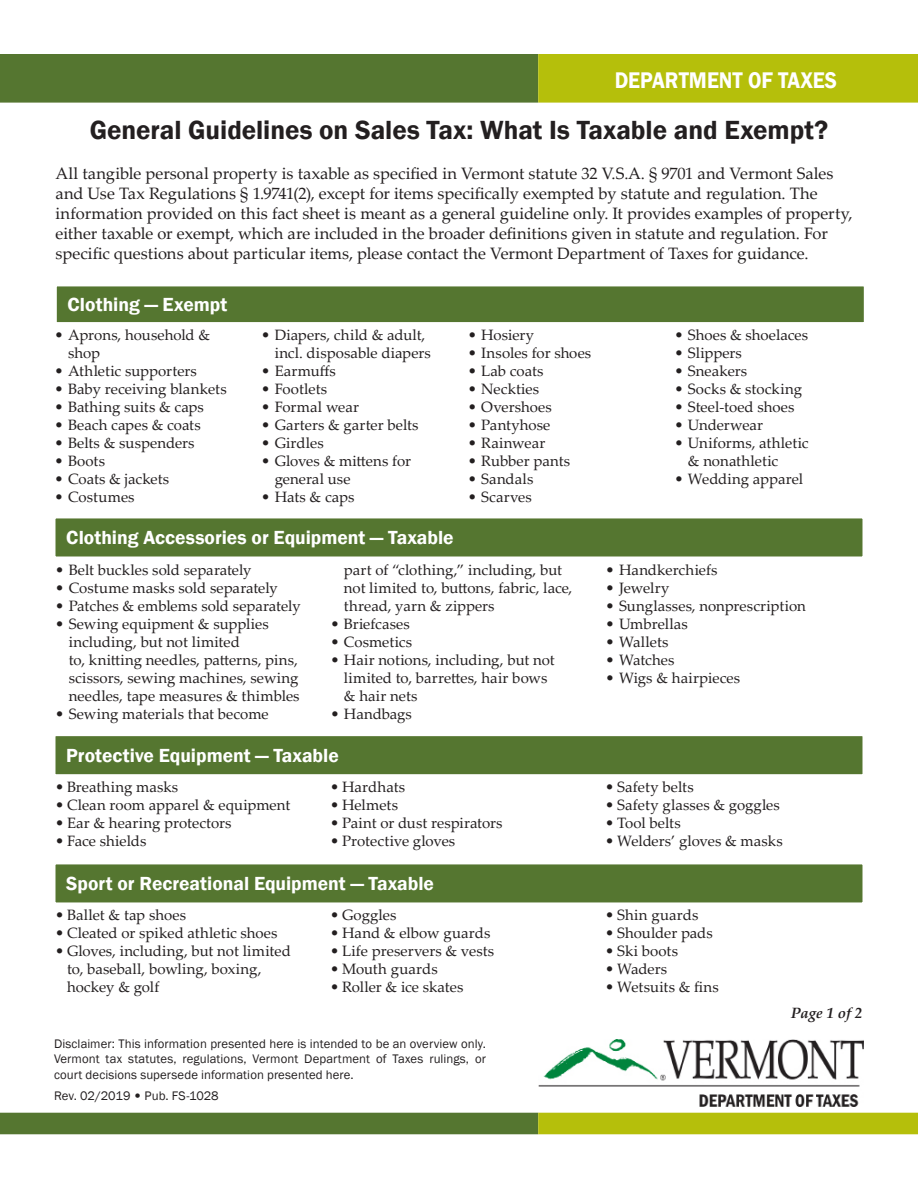
<style>
.page{position:relative;width:918px;height:1188px;background:#fff}
.page>*{position:absolute;margin:0;border:0;box-sizing:border-box;transform-origin:0 0}
.t1{font:600 27px "Franklin Gothic";letter-spacing:-.005em;color:#231f20}
.t2{font:600 23.25px "Franklin Gothic";color:#fff;scale:.9 1}
.t3{font:600 19.5px "Franklin Gothic";color:#fff}
.t4{font:16.5px/19.8px "Palatino Linotype";letter-spacing:-.005em;color:#231f20}
.t5{font:15px/18px "Palatino Linotype";color:#231f20}
.t6{font:italic 700 15px "Palatino Linotype";color:#231f20}
.t7{font:12.75px/15.3px "Franklin Gothic";letter-spacing:.005em;color:#231f20;text-align:justify}
.s1{font-family:"Palatino Linotype"}
</style>
<div class="page">
<div style="left:1px;top:55px;width:536px;height:47px;background:#557630"></div>
<div style="left:0;top:54px;width:538px;height:49px;border:2px solid #557630"></div>
<div style="left:539px;top:55px;width:378px;height:47px;background:#b5bf0b"></div>
<div style="left:538px;top:54px;width:380px;height:49px;border:2px solid #b5bf0b"></div>
<div style="left:1px;top:1113px;width:536px;height:21px;background:#557630"></div>
<div style="left:539px;top:1113px;width:378px;height:21px;background:#b5bf0b"></div>
<img style="left:538px;top:1040px;width:326px;height:66px">
<div style="left:56px;top:286px;width:809px;height:37px;background:#557630"></div>
<div style="left:55px;top:285px;width:810px;height:39px;border:2px solid #fff"></div>
<div style="left:55px;top:518px;width:808px;height:39px;background:#557630"></div>
<div style="left:54px;top:517px;width:810px;height:41px;border:2px solid #fff"></div>
<div style="left:55px;top:735px;width:808px;height:40px;background:#557630"></div>
<div style="left:54px;top:735px;width:810px;height:41px;border:2px solid #fff"></div>
<div style="left:55px;top:864px;width:808px;height:39px;background:#557630"></div>
<div style="left:54px;top:863px;width:810px;height:41px;border:2px solid #fff"></div>
<p class="t2" style="left:615px;top:66px;width:249px">DEPARTMENT OF TAXES</p>
<p class="t1" style="left:90px;top:113px;width:740px">General Guidelines on Sales Tax: What Is Taxable and Exempt?</p>
<p class="t4" style="left:56px;top:163px;width:799px">All tangible personal property is taxable as specified in Vermont statute 32 V.S.A. § 9701 and Vermont Sales and Use Tax Regulations § 1.9741(2), except for items specifically exempted by statute and regulation. The information provided on this fact sheet is meant as a general guideline only. It provides examples of property, either taxable or exempt, which are included in the broader definitions given in statute and regulation. For specific questions about particular items, please contact the Vermont Department of Taxes for guidance.</p>
<p class="t3" style="left:68px;top:293px;width:161px">Clothing — Exempt</p>
<p class="t5" style="left:68px;top:325px;width:144px;text-indent:-14px">• Aprons, household &amp; shop</p>
<p class="t5" style="left:55px;top:361px;width:144px">• Athletic supporters</p>
<p class="t5" style="left:55px;top:379px;width:174px">• Baby receiving blankets</p>
<p class="t5" style="left:55px;top:397px;width:151px">• Bathing suits &amp; caps</p>
<p class="t5" style="left:55px;top:415px;width:148px">• Beach capes &amp; coats</p>
<p class="t5" style="left:55px;top:433px;width:142px">• Belts &amp; suspenders</p>
<p class="t5" style="left:55px;top:451px;width:52px">• Boots</p>
<p class="t5" style="left:55px;top:469px;width:116px">• Coats &amp; jackets</p>
<p class="t5" style="left:55px;top:487px;width:82px">• Costumes</p>
<p class="t5" style="left:275px;top:325px;width:158px;text-indent:-14px">• Diapers, child &amp; adult, incl. disposable diapers</p>
<p class="t5" style="left:261px;top:361px;width:76px">• Earmuffs</p>
<p class="t5" style="left:261px;top:379px;width:67px">• Footlets</p>
<p class="t5" style="left:261px;top:397px;width:99px">• Formal wear</p>
<p class="t5" style="left:261px;top:415px;width:159px">• Garters &amp; garter belts</p>
<p class="t5" style="left:261px;top:433px;width:64px">• Girdles</p>
<p class="t5" style="left:275px;top:451px;width:138px;text-indent:-14px">• Gloves &amp; mittens for general use</p>
<p class="t5" style="left:261px;top:487px;width:95px">• Hats &amp; caps</p>
<p class="t5" style="left:468px;top:325px;width:68px">• Hosiery</p>
<p class="t5" style="left:468px;top:343px;width:125px">• Insoles for shoes</p>
<p class="t5" style="left:468px;top:361px;width:77px">• Lab coats</p>
<p class="t5" style="left:468px;top:379px;width:73px">• Neckties</p>
<p class="t5" style="left:468px;top:397px;width:85px">• Overshoes</p>
<p class="t5" style="left:468px;top:415px;width:84px">• Pantyhose</p>
<p class="t5" style="left:468px;top:433px;width:79px">• Rainwear</p>
<p class="t5" style="left:468px;top:451px;width:104px">• Rubber pants</p>
<p class="t5" style="left:468px;top:469px;width:67px">• Sandals</p>
<p class="t5" style="left:468px;top:487px;width:66px">• Scarves</p>
<p class="t3" style="left:66px;top:526px;width:389px">Clothing Accessories or Equipment — Taxable</p>
<p class="t5" style="left:55px;top:560px;width:198px">• Belt buckles sold separately</p>
<p class="t5" style="left:55px;top:578px;width:224px">• Costume masks sold separately</p>
<p class="t5" style="left:55px;top:596px;width:247px">• Patches &amp; emblems sold separately</p>
<p class="t5" style="left:69px;top:614px;width:232px;text-indent:-14px">• Sewing equipment &amp; supplies including, but not limited<br>to, knitting needles, patterns, pins, scissors, sewing machines, sewing needles, tape measures &amp; thimbles</p>
<p class="t5" style="left:55px;top:704px;width:215px">• Sewing materials that become</p>
<p class="t5" style="left:344px;top:560px;width:230px">part of “clothing,” including, but not limited to, buttons, fabric, lace, thread, yarn &amp; zippers</p>
<p class="t5" style="left:330px;top:614px;width:81px">• Briefcases</p>
<p class="t5" style="left:330px;top:632px;width:83px">• Cosmetics</p>
<p class="t5" style="left:330px;top:650px;width:226px">• Hair notions, including, but not</p>
<p class="t5" style="left:344px;top:668px;width:205px">limited to, barrettes, hair bows &amp; hair nets</p>
<p class="t5" style="left:330px;top:704px;width:83px">• Handbags</p>
<p class="t3" style="left:66px;top:743px;width:274px">Protective Equipment — Taxable</p>
<p class="t5" style="left:55px;top:777px;width:125px">• Breathing masks</p>
<p class="t5" style="left:55px;top:795px;width:237px">• Clean room apparel &amp; equipment</p>
<p class="t5" style="left:55px;top:813px;width:178px">• Ear &amp; hearing protectors</p>
<p class="t5" style="left:55px;top:831px;width:93px">• Face shields</p>
<p class="t5" style="left:330px;top:777px;width:77px">• Hardhats</p>
<p class="t5" style="left:330px;top:795px;width:69px">• Helmets</p>
<p class="t5" style="left:330px;top:813px;width:174px">• Paint or dust respirators</p>
<p class="t5" style="left:330px;top:831px;width:127px">• Protective gloves</p>
<p class="t3" style="left:66px;top:872px;width:369px">Sport or Recreational Equipment — Taxable</p>
<p class="t5" style="left:55px;top:906px;width:132px">• Ballet &amp; tap shoes</p>
<p class="t5" style="left:55px;top:924px;width:224px">• Cleated or spiked athletic shoes</p>
<p class="t5" style="left:67px;top:942px;width:225px;text-indent:-12px">• Gloves, including, but not limited to, baseball, bowling, boxing,</p>
<p class="t5" style="left:67px;top:978px;width:94px">hockey &amp; golf</p>
<p class="t5" style="left:330px;top:906px;width:68px">• Goggles</p>
<p class="t5" style="left:330px;top:924px;width:162px">• Hand &amp; elbow guards</p>
<p class="t5" style="left:330px;top:942px;width:166px">• Life preservers &amp; vests</p>
<p class="t5" style="left:330px;top:960px;width:109px">• Mouth guards</p>
<p class="t5" style="left:330px;top:978px;width:135px">• Roller &amp; ice skates</p>
<p class="t7" style="left:54px;top:1037px;width:433px">Disclaimer: This information presented here is intended to be an overview only.<br>Vermont tax statutes, regulations, Vermont Department of Taxes rulings, or court decisions supersede information presented here.</p>
<p class="t7" style="left:54px;top:1088px;width:166px">Rev. 02/2019 <span class="s1">•</span> Pub. FS-1028</p>
<p class="t5" style="left:674px;top:325px;width:135px">• Shoes &amp; shoelaces</p>
<p class="t5" style="left:674px;top:343px;width:69px">• Slippers</p>
<p class="t5" style="left:674px;top:361px;width:74px">• Sneakers</p>
<p class="t5" style="left:674px;top:379px;width:129px">• Socks &amp; stocking</p>
<p class="t5" style="left:674px;top:397px;width:122px">• Steel-toed shoes</p>
<p class="t5" style="left:674px;top:415px;width:90px">• Underwear</p>
<p class="t5" style="left:674px;top:433px;width:136px">• Uniforms, athletic</p>
<p class="t5" style="left:688px;top:451px;width:92px">&amp; nonathletic</p>
<p class="t5" style="left:674px;top:469px;width:130px">• Wedding apparel</p>
<p class="t5" style="left:606px;top:560px;width:113px">• Handkerchiefs</p>
<p class="t5" style="left:606px;top:578px;width:65px">• Jewelry</p>
<p class="t5" style="left:606px;top:596px;width:202px">• Sunglasses, nonprescription</p>
<p class="t5" style="left:606px;top:614px;width:84px">• Umbrellas</p>
<p class="t5" style="left:606px;top:632px;width:64px">• Wallets</p>
<p class="t5" style="left:606px;top:650px;width:70px">• Watches</p>
<p class="t5" style="left:606px;top:668px;width:136px">• Wigs &amp; hairpieces</p>
<p class="t5" style="left:605px;top:777px;width:90px">• Safety belts</p>
<p class="t5" style="left:605px;top:795px;width:176px">• Safety glasses &amp; goggles</p>
<p class="t5" style="left:605px;top:813px;width:77px">• Tool belts</p>
<p class="t5" style="left:605px;top:831px;width:179px">• Welders’ gloves &amp; masks</p>
<p class="t5" style="left:605px;top:906px;width:95px">• Shin guards</p>
<p class="t5" style="left:605px;top:924px;width:109px">• Shoulder pads</p>
<p class="t5" style="left:605px;top:942px;width:74px">• Ski boots</p>
<p class="t5" style="left:605px;top:960px;width:63px">• Waders</p>
<p class="t5" style="left:605px;top:978px;width:115px">• Wetsuits &amp; fins</p>
<p class="t6" style="left:791px;top:1002px;width:73px">Page 1 of 2</p>
</div>
